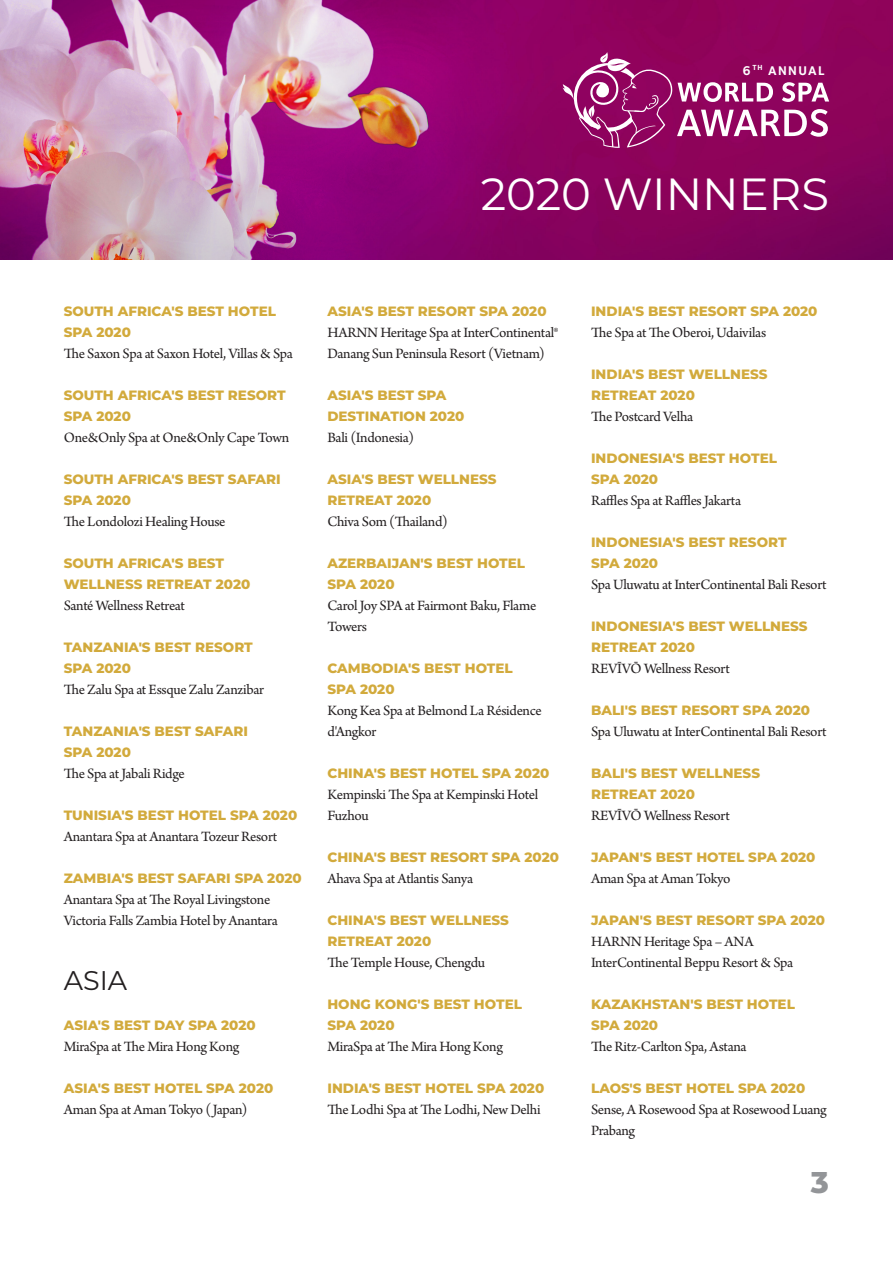
<style>
.page{position:relative;width:893px;height:1263px;background:#fff}
.page>*{position:absolute;margin:0;border:0;box-sizing:border-box;transform-origin:0 0}
.t1{font:45px "Montserrat";color:#fff}
.t2{font:800 30px "Montserrat";color:#939598}
.Noms_H1{font:27px "Montserrat";color:#231f20}
.P1_-_NOMS{font:15px/21px "Arno Pro";letter-spacing:-.025em;color:#231f20}
.H2_-_NOMS{font:800 13.5px/21px "Montserrat";color:#d2aa3c}
.t3{font:700 13.05px "Foundry Sterling";letter-spacing:.11em;color:#fff}
</style>
<div class="page">
<img style="left:0;top:0;width:893px;height:259px">
<svg style="left:562px;top:52px;width:267px;height:96px;background:#a3307a"></svg>
<p class="t3" style="left:743px;top:62px;width:84px">6<sup>TH</sup> ANNUAL</p>
<h1 class="t1" style="left:481px;top:163px;width:350px">2020 WINNERS</h1>
<p class="H2_-_NOMS" style="left:64px;top:300px;width:214px">SOUTH AFRICA'S BEST HOTEL<br>SPA 2020</p>
<p class="P1_-_NOMS" style="left:64px;top:344px;width:231px">The Saxon Spa at Saxon Hotel, Villas &amp; Spa</p>
<p class="H2_-_NOMS" style="left:64px;top:384px;width:223px">SOUTH AFRICA'S BEST RESORT<br>SPA 2020</p>
<p class="P1_-_NOMS" style="left:64px;top:428px;width:227px">One&amp;Only Spa at One&amp;Only Cape Town</p>
<p class="H2_-_NOMS" style="left:64px;top:468px;width:219px">SOUTH AFRICA'S BEST SAFARI<br>SPA 2020</p>
<p class="P1_-_NOMS" style="left:64px;top:512px;width:163px">The Londolozi Healing House</p>
<p class="H2_-_NOMS" style="left:64px;top:552px;width:188px">SOUTH AFRICA'S BEST<br>WELLNESS RETREAT 2020</p>
<p class="P1_-_NOMS" style="left:64px;top:596px;width:123px">Santé Wellness Retreat</p>
<p class="H2_-_NOMS" style="left:64px;top:636px;width:191px">TANZANIA'S BEST RESORT<br>SPA 2020</p>
<p class="P1_-_NOMS" style="left:64px;top:680px;width:202px">The Zalu Spa at Essque Zalu Zanzibar</p>
<p class="H2_-_NOMS" style="left:64px;top:720px;width:186px">TANZANIA'S BEST SAFARI<br>SPA 2020</p>
<p class="P1_-_NOMS" style="left:64px;top:764px;width:122px">The Spa at Jabali Ridge</p>
<p class="H2_-_NOMS" style="left:64px;top:804px;width:235px">TUNISIA'S BEST HOTEL SPA 2020</p>
<p class="P1_-_NOMS" style="left:64px;top:827px;width:215px">Anantara Spa at Anantara Tozeur Resort</p>
<p class="H2_-_NOMS" style="left:64px;top:867px;width:240px">ZAMBIA'S BEST SAFARI SPA 2020</p>
<p class="P1_-_NOMS" style="left:64px;top:890px;width:215px">Anantara Spa at The Royal Livingstone<br>Victoria Falls Zambia Hotel by Anantara</p>
<p class="Noms_H1" style="left:64px;top:961px;width:65px">ASIA</p>
<p class="H2_-_NOMS" style="left:64px;top:1014px;width:193px">ASIA'S BEST DAY SPA 2020</p>
<p class="P1_-_NOMS" style="left:64px;top:1037px;width:177px">MiraSpa at The Mira Hong Kong</p>
<p class="H2_-_NOMS" style="left:64px;top:1077px;width:211px">ASIA'S BEST HOTEL SPA 2020</p>
<p class="P1_-_NOMS" style="left:64px;top:1100px;width:185px">Aman Spa at Aman Tokyo (Japan)</p>
<p class="H2_-_NOMS" style="left:327px;top:300px;width:221px">ASIA'S BEST RESORT SPA 2020</p>
<p class="P1_-_NOMS" style="left:327px;top:323px;width:233px">HARNN Heritage Spa at InterContinental®<br>Danang Sun Peninsula Resort (Vietnam)</p>
<p class="H2_-_NOMS" style="left:327px;top:384px;width:138px">ASIA'S BEST SPA<br>DESTINATION 2020</p>
<p class="P1_-_NOMS" style="left:327px;top:428px;width:88px">Bali (Indonesia)</p>
<p class="H2_-_NOMS" style="left:327px;top:468px;width:171px">ASIA'S BEST WELLNESS<br>RETREAT 2020</p>
<p class="P1_-_NOMS" style="left:327px;top:512px;width:122px">Chiva Som (Thailand)</p>
<p class="H2_-_NOMS" style="left:327px;top:552px;width:199px">AZERBAIJAN'S BEST HOTEL<br>SPA 2020</p>
<p class="P1_-_NOMS" style="left:327px;top:596px;width:210px">Carol Joy SPA at Fairmont Baku, Flame<br>Towers</p>
<p class="H2_-_NOMS" style="left:327px;top:657px;width:187px">CAMBODIA'S BEST HOTEL<br>SPA 2020</p>
<p class="P1_-_NOMS" style="left:327px;top:701px;width:216px">Kong Kea Spa at Belmond La Résidence d'Angkor</p>
<p class="H2_-_NOMS" style="left:327px;top:762px;width:223px">CHINA'S BEST HOTEL SPA 2020</p>
<p class="P1_-_NOMS" style="left:327px;top:785px;width:212px">Kempinski The Spa at Kempinski Hotel<br>Fuzhou</p>
<p class="H2_-_NOMS" style="left:327px;top:846px;width:233px">CHINA'S BEST RESORT SPA 2020</p>
<p class="P1_-_NOMS" style="left:327px;top:869px;width:147px">Ahava Spa at Atlantis Sanya</p>
<p class="H2_-_NOMS" style="left:327px;top:909px;width:183px">CHINA'S BEST WELLNESS<br>RETREAT 2020</p>
<p class="P1_-_NOMS" style="left:327px;top:953px;width:159px">The Temple House, Chengdu</p>
<p class="H2_-_NOMS" style="left:327px;top:993px;width:196px">HONG KONG'S BEST HOTEL<br>SPA 2020</p>
<p class="P1_-_NOMS" style="left:327px;top:1037px;width:177px">MiraSpa at The Mira Hong Kong</p>
<p class="H2_-_NOMS" style="left:327px;top:1077px;width:218px">INDIA'S BEST HOTEL SPA 2020</p>
<p class="P1_-_NOMS" style="left:327px;top:1100px;width:215px">The Lodhi Spa at The Lodhi, New Delhi</p>
<p class="H2_-_NOMS" style="left:591px;top:300px;width:228px">INDIA'S BEST RESORT SPA 2020</p>
<p class="P1_-_NOMS" style="left:591px;top:323px;width:177px">The Spa at The Oberoi, Udaivilas</p>
<p class="H2_-_NOMS" style="left:591px;top:363px;width:178px">INDIA'S BEST WELLNESS<br>RETREAT 2020</p>
<p class="P1_-_NOMS" style="left:591px;top:407px;width:104px">The Postcard Velha</p>
<p class="H2_-_NOMS" style="left:591px;top:447px;width:187px">INDONESIA'S BEST HOTEL<br>SPA 2020</p>
<p class="P1_-_NOMS" style="left:591px;top:491px;width:152px">Raffles Spa at Raffles Jakarta</p>
<p class="H2_-_NOMS" style="left:591px;top:531px;width:197px">INDONESIA'S BEST RESORT<br>SPA 2020</p>
<p class="P1_-_NOMS" style="left:591px;top:575px;width:237px">Spa Uluwatu at InterContinental Bali Resort</p>
<p class="H2_-_NOMS" style="left:591px;top:615px;width:218px">INDONESIA'S BEST WELLNESS<br>RETREAT 2020</p>
<p class="P1_-_NOMS" style="left:591px;top:659px;width:140px">REVĪVŌ Wellness Resort</p>
<p class="H2_-_NOMS" style="left:591px;top:699px;width:221px">BALI'S BEST RESORT SPA 2020</p>
<p class="P1_-_NOMS" style="left:591px;top:722px;width:237px">Spa Uluwatu at InterContinental Bali Resort</p>
<p class="H2_-_NOMS" style="left:591px;top:762px;width:171px">BALI'S BEST WELLNESS<br>RETREAT 2020</p>
<p class="P1_-_NOMS" style="left:591px;top:806px;width:140px">REVĪVŌ Wellness Resort</p>
<p class="H2_-_NOMS" style="left:591px;top:846px;width:226px">JAPAN'S BEST HOTEL SPA 2020</p>
<p class="P1_-_NOMS" style="left:591px;top:869px;width:141px">Aman Spa at Aman Tokyo</p>
<p class="H2_-_NOMS" style="left:591px;top:909px;width:235px">JAPAN'S BEST RESORT SPA 2020</p>
<p class="P1_-_NOMS" style="left:591px;top:932px;width:204px">HARNN Heritage Spa – ANA<br>InterContinental Beppu Resort &amp; Spa</p>
<p class="H2_-_NOMS" style="left:591px;top:993px;width:205px">KAZAKHSTAN'S BEST HOTEL<br>SPA 2020</p>
<p class="P1_-_NOMS" style="left:591px;top:1037px;width:157px">The Ritz-Carlton Spa, Astana</p>
<p class="H2_-_NOMS" style="left:591px;top:1077px;width:216px">LAOS'S BEST HOTEL SPA 2020</p>
<p class="P1_-_NOMS" style="left:591px;top:1100px;width:237px">Sense, A Rosewood Spa at Rosewood Luang<br>Prabang</p>
<h2 class="t2" style="left:811px;top:1160px;width:20px">3</h2>
</div>
